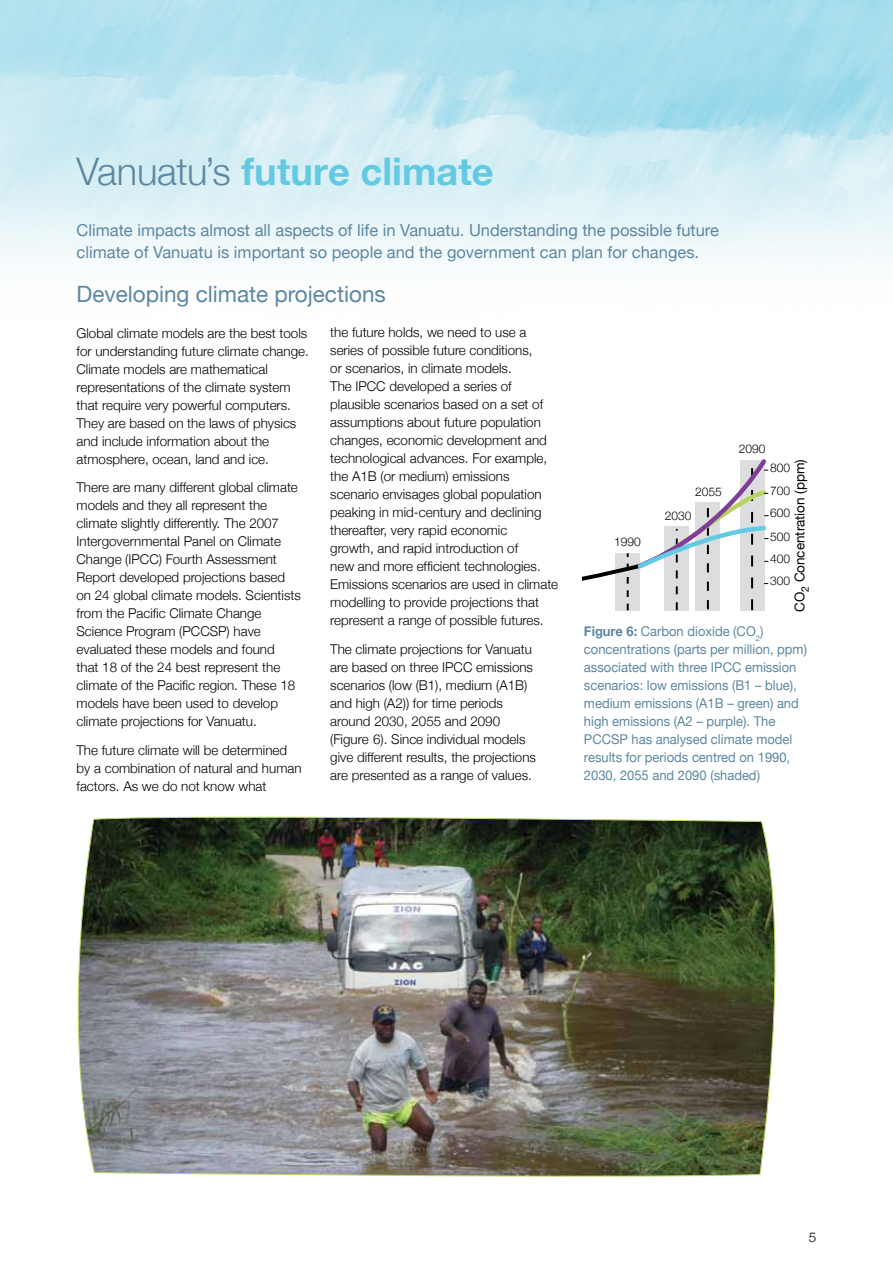
<style>
.page{position:relative;width:893px;height:1263px;background:#fff}
.page>*{position:absolute;margin:0;border:0;box-sizing:border-box;transform-origin:0 0}
.t1{font:700 37.95px "Helvetica Neue";color:#62cae3}
.t2{font:22.5px "Helvetica Neue";color:#5d87a1}
.t3{font:16.5px/21px "Helvetica Neue";color:#5d87a1}
.t4{font:300 13.5px/18px "Helvetica Neue";color:#000}
.t5{font:13.5px/18px "Helvetica Neue";color:#5d87a1;scale:.96 1}
.t6{font:13.5px "Helvetica Neue";color:#000}
.t7{font:300 12px "Helvetica Neue";color:#000}
.s1{font-weight:300;color:#5d87a1}
.s2{font-weight:700}
</style>
<div class="page">
<img style="left:0;top:0;width:893px;height:265px">
<svg style="left:582px;top:459px;width:187px;height:151px"></svg>
<img style="left:77px;top:816px;width:699px;height:361px">
<h1 class="t1" style="left:77px;top:148px;width:418px"><span class="s1">Vanuatu’s</span> future climate</h1>
<p class="t3" style="left:77px;top:220px;width:644px">Climate impacts almost all aspects of life in Vanuatu. Understanding the possible future climate of Vanuatu is important so people and the government can plan for changes.</p>
<h2 class="t2" style="left:77px;top:280px;width:311px">Developing climate projections</h2>
<p class="t4" style="left:77px;top:323px;width:234px">Global climate models are the best tools for understanding future climate change.<br>Climate models are mathematical representations of the climate system that require very powerful computers.<br>They are based on the laws of physics and include information about the atmosphere, ocean, land and ice.</p>
<p class="t4" style="left:77px;top:478px;width:226px">There are many different global climate models and they all represent the climate slightly differently. The 2007<br>Intergovernmental Panel on Climate Change (IPCC) Fourth Assessment Report developed projections based on 24 global climate models. Scientists from the Pacific Climate Change Science Program (PCCSP) have evaluated these models and found<br>that 18 of the 24 best represent the climate of the Pacific region. These 18 models have been used to develop climate projections for Vanuatu.</p>
<p class="t4" style="left:77px;top:741px;width:227px">The future climate will be determined by a combination of natural and human factors. As we do not know what</p>
<p class="t4" style="left:330px;top:323px;width:229px">the future holds, we need to use a series of possible future conditions,<br>or scenarios, in climate models.<br>The IPCC developed a series of plausible scenarios based on a set of assumptions about future population changes, economic development and technological advances. For example, the A1B (or medium) emissions scenario envisages global population peaking in mid-century and declining thereafter, very rapid economic<br>growth, and rapid introduction of<br>new and more efficient technologies.<br>Emissions scenarios are used in climate modelling to provide projections that represent a range of possible futures.</p>
<p class="t4" style="left:330px;top:640px;width:207px">The climate projections for Vanuatu are based on three IPCC emissions scenarios (low (B1), medium (A1B) and high (A2)) for time periods around 2030, 2055 and 2090 (Figure 6). Since individual models give different results, the projections are presented as a range of values.</p>
<p class="t7" style="left:739px;top:442px;width:28px">2090</p>
<p class="t7" style="left:770px;top:460px;width:22px">800</p>
<p class="t6" style="left:792px;top:612px;width:154px;rotate:-90deg">CO<sub>2</sub> Concentration (ppm)</p>
<p class="t5" style="left:584px;top:622px;width:234px"><span class="s2">Figure 6:</span> Carbon dioxide (CO<sub>2</sub>) concentrations (parts per million, ppm) associated with three IPCC emission scenarios: low emissions (B1 – blue), medium emissions (A1B – green) and high emissions (A2 – purple). The PCCSP has analysed climate model results for periods centred on 1990, 2030, 2055 and 2090 (shaded)</p>
<p class="t7" style="left:770px;top:483px;width:22px">700</p>
<p class="t7" style="left:695px;top:485px;width:28px">2055</p>
<p class="t7" style="left:770px;top:506px;width:22px">600</p>
<p class="t7" style="left:665px;top:508px;width:28px">2030</p>
<p class="t7" style="left:770px;top:529px;width:22px">500</p>
<p class="t7" style="left:614px;top:535px;width:28px">1990</p>
<p class="t7" style="left:770px;top:551px;width:22px">400</p>
<p class="t7" style="left:770px;top:574px;width:22px">300</p>
<p class="t4" style="left:809px;top:1228px;width:9px">5</p>
</div>
